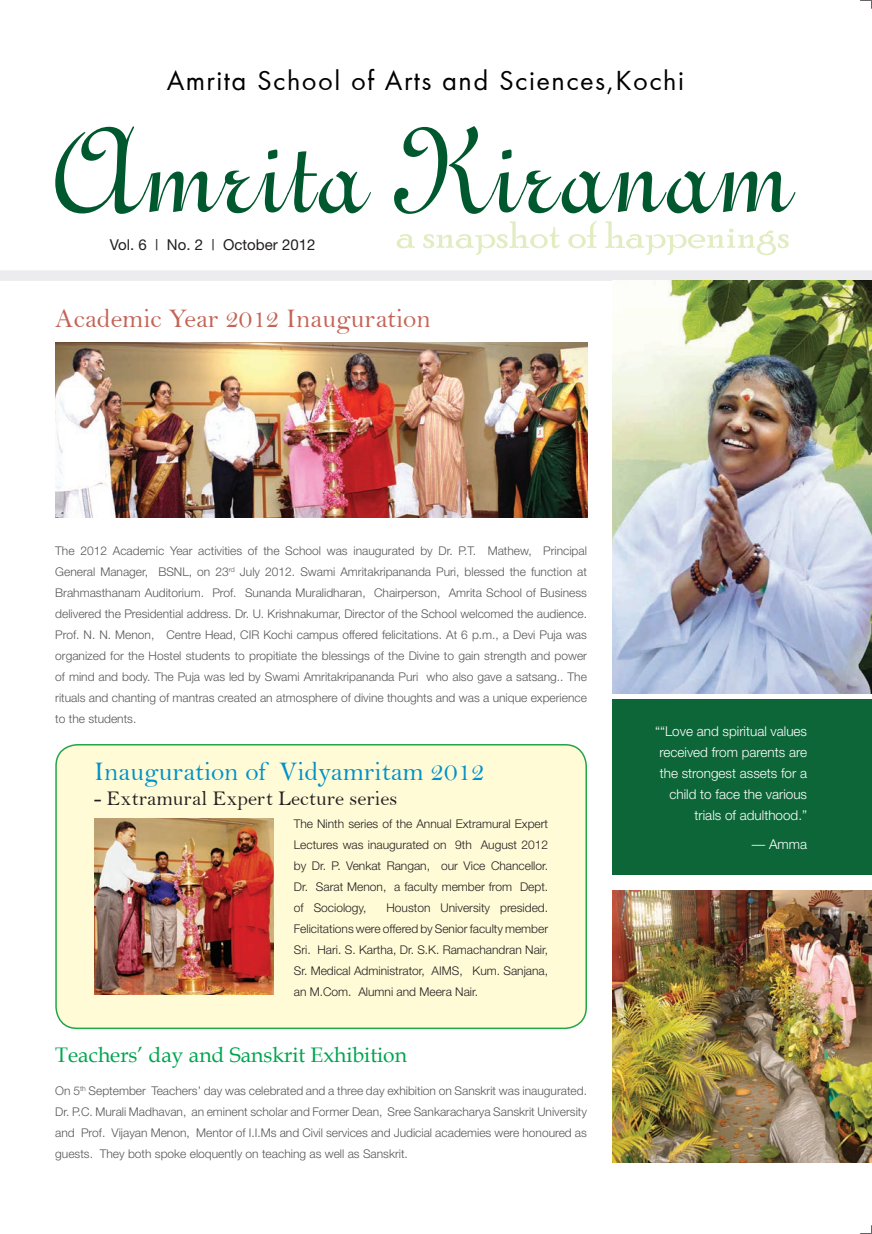
<style>
.page{position:relative;width:872px;height:1234px;background:#fff}
.page>*{position:absolute;margin:0;border:0;box-sizing:border-box;transform-origin:0 0}
.t1{font:28.5px "Futura";letter-spacing:.05em;color:#000}
.t2{font:27px "Bell";color:#0092c8}
.t3{font:27px "Bell";color:#c46457}
.t4{font:21px "Book Antiqua";color:#00a54f}
.t5{font:21px "Bell";color:#231f20}
.t6{font:15px "Helvetica Neue";color:#231f20}
.t7{font:300 13.5px/21px "Helvetica Neue";color:#fff;text-align:right}
.t8{font:300 12px/21px "Helvetica Neue";color:#57585a;text-align:justify}
.t9{font:300 12px/21px "Helvetica Neue";color:#231f20;text-align:justify}
</style>
<div class="page">
<div style="left:56px;top:744px;width:530px;height:284px;background:#fffbd7;border-radius:21px"></div>
<div style="left:55px;top:743px;width:532px;height:285px;border:2px solid #21a549;border-radius:21px"></div>
<div style="left:612px;top:699px;width:260px;height:175px;background:#0c6638"></div>
<svg style="left:55px;top:126px;width:316px;height:88px"></svg>
<svg style="left:394px;top:126px;width:401px;height:88px"></svg>
<svg style="left:396px;top:234px;width:19px;height:14px"></svg>
<svg style="left:423px;top:221px;width:136px;height:34px"></svg>
<svg style="left:568px;top:221px;width:29px;height:27px"></svg>
<svg style="left:605px;top:221px;width:184px;height:34px"></svg>
<div style="left:0;top:270px;width:872px;height:11px;background:#ececee"></div>
<img style="left:612px;top:281px;width:260px;height:412px">
<img style="left:55px;top:342px;width:532px;height:175px">
<img style="left:94px;top:818px;width:179px;height:176px">
<img style="left:612px;top:890px;width:260px;height:272px">
<svg style="left:860px;top:0;width:12px;height:9px"></svg>
<svg style="left:860px;top:1225px;width:12px;height:9px"></svg>
<p class="t1" style="left:167px;top:68px;width:519px">Amrita School of Arts and Sciences, Kochi</p>
<p class="t6" style="left:110px;top:236px;width:207px">Vol. 6 | No. 2 | October 2012</p>
<p class="t3" style="left:55px;top:302px;width:377px">Academic Year 2012 Inauguration</p>
<p class="t8" style="left:55px;top:539px;width:533px">The 2012 Academic Year activities of the School was inaugurated by Dr. P.T. Mathew, Principal General Manager, BSNL, on 23<sup>rd</sup> July 2012. Swami Amritakripananda Puri, blessed the function at Brahmasthanam Auditorium. Prof. Sunanda Muralidharan, Chairperson, Amrita School of Business delivered the Presidential address. Dr. U. Krishnakumar, Director of the School welcomed the audience.<br>Prof. N. N. Menon, Centre Head, CIR Kochi campus offered felicitations. At 6 p.m., a Devi Puja was organized for the Hostel students to propitiate the blessings of the Divine to gain strength and power of mind and body. The Puja was led by Swami Amritakripananda Puri who also gave a satsang.. The rituals and chanting of mantras created an atmosphere of divine thoughts and was a unique experience to the students.</p>
<p class="t2" style="left:94px;top:755px;width:392px">Inauguration of Vidyamritam 2012</p>
<p class="t5" style="left:94px;top:786px;width:305px">- Extramural Expert Lecture series</p>
<p class="t9" style="left:294px;top:812px;width:256px">The Ninth series of the Annual Extramural Expert Lectures was inaugurated on 9th August 2012 by Dr. P. Venkat Rangan, our Vice Chancellor.<br>Dr. Sarat Menon, a faculty member from Dept. of Sociology,</p>
<p class="t9" style="left:294px;top:896px;width:256px;text-indent:93px">Houston University presided.<br>Felicitations were offered by Senior faculty member Sri. Hari. S. Kartha, Dr. S.K. Ramachandran Nair, Sr. Medical Administrator, AIMS, Kum. Sanjana, an M.Com. Alumni and Meera Nair.</p>
<p class="t4" style="left:55px;top:1040px;width:353px">Teachers’ day and Sanskrit Exhibition</p>
<p class="t8" style="left:55px;top:1079px;width:533px">On 5<sup>th</sup> September Teachers’ day was celebrated and a three day exhibition on Sanskrit was inaugurated.<br>Dr. P.C. Murali Madhavan, an eminent scholar and Former Dean, Sree Sankaracharya Sanskrit University and Prof. Vijayan Menon, Mentor of I.I.Ms and Civil services and Judicial academies were honoured as guests. They both spoke eloquently on teaching as well as Sanskrit.</p>
<p class="t7" style="left:655px;top:720px;width:154px">““Love and spiritual values received from parents are the strongest assets for a child to face the various trials of adulthood.”</p>
<p class="t7" style="left:752px;top:833px;width:57px">— Amma</p>
</div>
